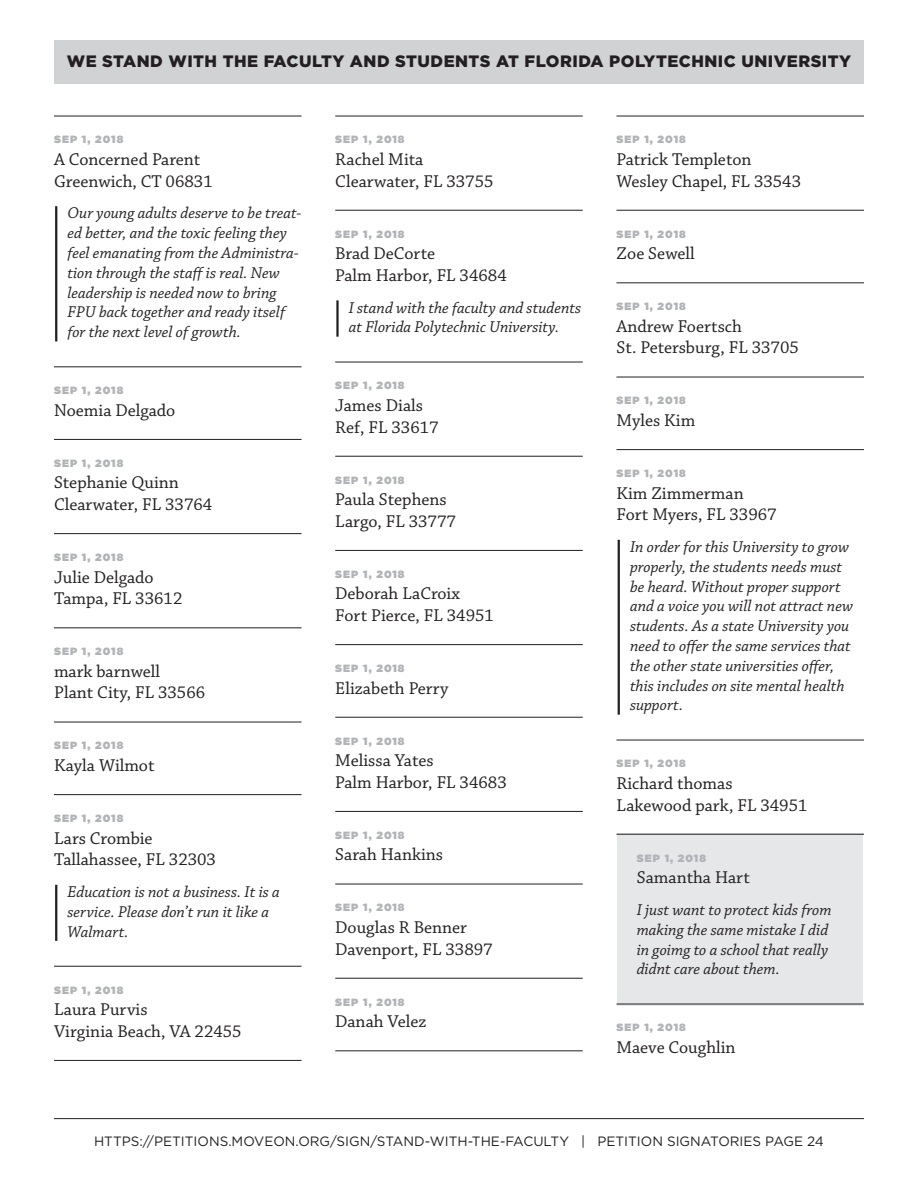
<style>
.page{position:relative;width:918px;height:1188px;background:#fff}
.page>*{position:absolute;margin:0;border:0;box-sizing:border-box;transform-origin:0 0}
.t1{font:18px/21.6px "Chaparral Pro";color:#231f20}
.t2{font:italic 16.5px/19.8px "Chaparral Pro";color:#231f20}
.t3{font:900 16.5px "Gotham";letter-spacing:.03em;color:#231f20}
.t4{font:13.5px "Gotham";color:#231f20}
.t5{font:900 10.5px "Gotham";letter-spacing:.1em;color:#b2b3b7}
</style>
<div class="page">
<div style="left:54px;top:40px;width:810px;height:44px;background:#d1d2d4"></div>
<hr style="left:54px;top:1118px;width:810px;height:1px;background:#231f20">
<hr style="left:54px;top:116px;width:248px;height:1px;background:#231f20">
<hr style="left:55px;top:206px;width:2px;height:135px;background:#231f20">
<hr style="left:54px;top:366px;width:248px;height:1px;background:#231f20">
<hr style="left:54px;top:439px;width:248px;height:1px;background:#231f20">
<hr style="left:54px;top:533px;width:248px;height:1px;background:#231f20">
<hr style="left:54px;top:627px;width:248px;height:1px;background:#231f20">
<hr style="left:54px;top:722px;width:248px;height:1px;background:#231f20">
<hr style="left:54px;top:794px;width:248px;height:1px;background:#231f20">
<hr style="left:55px;top:885px;width:2px;height:56px;background:#231f20">
<hr style="left:54px;top:966px;width:248px;height:1px;background:#231f20">
<hr style="left:54px;top:1060px;width:248px;height:1px;background:#231f20">
<hr style="left:335px;top:116px;width:248px;height:1px;background:#231f20">
<hr style="left:335px;top:210px;width:248px;height:1px;background:#231f20">
<hr style="left:336px;top:300px;width:3px;height:37px;background:#231f20">
<hr style="left:335px;top:362px;width:248px;height:1px;background:#231f20">
<hr style="left:335px;top:456px;width:248px;height:1px;background:#231f20">
<hr style="left:335px;top:550px;width:248px;height:1px;background:#231f20">
<hr style="left:335px;top:644px;width:248px;height:1px;background:#231f20">
<hr style="left:335px;top:717px;width:248px;height:1px;background:#231f20">
<hr style="left:335px;top:811px;width:248px;height:1px;background:#231f20">
<hr style="left:335px;top:884px;width:248px;height:1px;background:#231f20">
<hr style="left:335px;top:978px;width:248px;height:1px;background:#231f20">
<hr style="left:335px;top:1050px;width:248px;height:1px;background:#231f20">
<hr style="left:616px;top:116px;width:248px;height:1px;background:#231f20">
<hr style="left:616px;top:210px;width:248px;height:1px;background:#231f20">
<hr style="left:616px;top:282px;width:248px;height:1px;background:#231f20">
<hr style="left:616px;top:377px;width:248px;height:1px;background:#231f20">
<hr style="left:616px;top:449px;width:248px;height:1px;background:#231f20">
<hr style="left:618px;top:540px;width:2px;height:175px;background:#231f20">
<hr style="left:616px;top:740px;width:248px;height:1px;background:#231f20">
<div style="left:617px;top:833px;width:246px;height:58px;background:#e6e7e9"></div>
<hr style="left:616px;top:834px;width:248px;height:1px;background:#231f20">
<div style="left:617px;top:883px;width:246px;height:123px;background:#e6e7e9"></div>
<hr style="left:616px;top:1004px;width:248px;height:1px;background:#231f20">
<p class="t3" style="left:67px;top:50px;width:786px">WE STAND WITH THE FACULTY AND STUDENTS AT FLORIDA POLYTECHNIC UNIVERSITY</p>
<p class="t5" style="left:54px;top:132px;width:71px">SEP 1, 2018</p>
<p class="t1" style="left:54px;top:149px;width:160px">A Concerned Parent<br>Greenwich, CT 06831</p>
<p class="t2" style="left:68px;top:204px;width:236px">Our young adults deserve to be treat&shy;ed better, and the toxic feeling they feel emanating from the Administra&shy;tion through the staff is real. New leadership is needed now to bring FPU back together and ready itself for the next level of growth.</p>
<p class="t5" style="left:54px;top:383px;width:71px">SEP 1, 2018</p>
<p class="t1" style="left:54px;top:400px;width:123px">Noemia Delgado</p>
<p class="t5" style="left:54px;top:456px;width:71px">SEP 1, 2018</p>
<p class="t1" style="left:54px;top:473px;width:160px">Stephanie Quinn<br>Clearwater, FL 33764</p>
<p class="t5" style="left:54px;top:550px;width:71px">SEP 1, 2018</p>
<p class="t1" style="left:54px;top:567px;width:130px">Julie Delgado<br>Tampa, FL 33612</p>
<p class="t5" style="left:54px;top:644px;width:71px">SEP 1, 2018</p>
<p class="t1" style="left:54px;top:661px;width:153px">mark barnwell<br>Plant City, FL 33566</p>
<p class="t5" style="left:54px;top:738px;width:71px">SEP 1, 2018</p>
<p class="t1" style="left:54px;top:755px;width:102px">Kayla Wilmot</p>
<p class="t5" style="left:54px;top:811px;width:71px">SEP 1, 2018</p>
<p class="t1" style="left:54px;top:828px;width:164px">Lars Crombie<br>Tallahassee, FL 32303</p>
<p class="t2" style="left:68px;top:883px;width:214px">Education is not a business. It is a service. Please don’t run it like a<br>Walmart.</p>
<p class="t5" style="left:54px;top:982px;width:71px">SEP 1, 2018</p>
<p class="t1" style="left:54px;top:999px;width:189px">Laura Purvis<br>Virginia Beach, VA 22455</p>
<p class="t5" style="left:335px;top:132px;width:71px">SEP 1, 2018</p>
<p class="t1" style="left:335px;top:149px;width:160px">Rachel Mita<br>Clearwater, FL 33755</p>
<p class="t5" style="left:335px;top:226px;width:71px">SEP 1, 2018</p>
<p class="t1" style="left:335px;top:243px;width:173px">Brad DeCorte<br>Palm Harbor, FL 34684</p>
<p class="t2" style="left:349px;top:298px;width:234px">I stand with the faculty and students at Florida Polytechnic University.</p>
<p class="t5" style="left:335px;top:378px;width:71px">SEP 1, 2018</p>
<p class="t1" style="left:335px;top:395px;width:105px">James Dials<br>Ref, FL 33617</p>
<p class="t5" style="left:335px;top:472px;width:71px">SEP 1, 2018</p>
<p class="t1" style="left:335px;top:489px;width:122px">Paula Stephens<br>Largo, FL 33777</p>
<p class="t5" style="left:335px;top:567px;width:71px">SEP 1, 2018</p>
<p class="t1" style="left:335px;top:584px;width:160px">Deborah LaCroix<br>Fort Pierce, FL 34951</p>
<p class="t5" style="left:335px;top:661px;width:71px">SEP 1, 2018</p>
<p class="t1" style="left:335px;top:678px;width:115px">Elizabeth Perry</p>
<p class="t5" style="left:335px;top:733px;width:71px">SEP 1, 2018</p>
<p class="t1" style="left:335px;top:750px;width:173px">Melissa Yates<br>Palm Harbor, FL 34683</p>
<p class="t5" style="left:335px;top:828px;width:71px">SEP 1, 2018</p>
<p class="t1" style="left:335px;top:845px;width:109px">Sarah Hankins</p>
<p class="t5" style="left:335px;top:900px;width:71px">SEP 1, 2018</p>
<p class="t1" style="left:335px;top:917px;width:159px">Douglas R Benner<br>Davenport, FL 33897</p>
<p class="t5" style="left:335px;top:994px;width:71px">SEP 1, 2018</p>
<p class="t1" style="left:335px;top:1011px;width:93px">Danah Velez</p>
<p class="t5" style="left:616px;top:132px;width:71px">SEP 1, 2018</p>
<p class="t1" style="left:616px;top:149px;width:186px">Patrick Templeton<br>Wesley Chapel, FL 33543</p>
<p class="t5" style="left:616px;top:226px;width:71px">SEP 1, 2018</p>
<p class="t1" style="left:616px;top:243px;width:80px">Zoe Sewell</p>
<p class="t5" style="left:616px;top:299px;width:71px">SEP 1, 2018</p>
<p class="t1" style="left:616px;top:316px;width:184px">Andrew Foertsch<br>St. Petersburg, FL 33705</p>
<p class="t5" style="left:616px;top:393px;width:71px">SEP 1, 2018</p>
<p class="t1" style="left:616px;top:410px;width:80px">Myles Kim</p>
<p class="t5" style="left:616px;top:466px;width:71px">SEP 1, 2018</p>
<p class="t1" style="left:616px;top:483px;width:162px">Kim Zimmerman<br>Fort Myers, FL 33967</p>
<p class="t2" style="left:630px;top:538px;width:225px">In order for this University to grow properly, the students needs must be heard. Without proper support and a voice you will not attract new students. As a state University you need to offer the same services that the other state universities offer, this includes on site mental health support.</p>
<p class="t5" style="left:616px;top:756px;width:71px">SEP 1, 2018</p>
<p class="t1" style="left:616px;top:773px;width:193px">Richard thomas<br>Lakewood park, FL 34951</p>
<p class="t5" style="left:637px;top:850px;width:71px">SEP 1, 2018</p>
<p class="t1" style="left:637px;top:867px;width:115px">Samantha Hart</p>
<p class="t2" style="left:637px;top:901px;width:196px">I just want to protect kids from making the same mistake I did in goimg to a school that really didnt care about them.</p>
<p class="t5" style="left:616px;top:1020px;width:71px">SEP 1, 2018</p>
<p class="t1" style="left:616px;top:1037px;width:121px">Maeve Coughlin</p>
<p class="t4" style="left:94px;top:1133px;width:731px">HTTPS://PETITIONS.MOVEON.ORG/SIGN/STAND-WITH-THE-FACULTY | PETITION SIGNATORIES PAGE 24</p>
</div>
